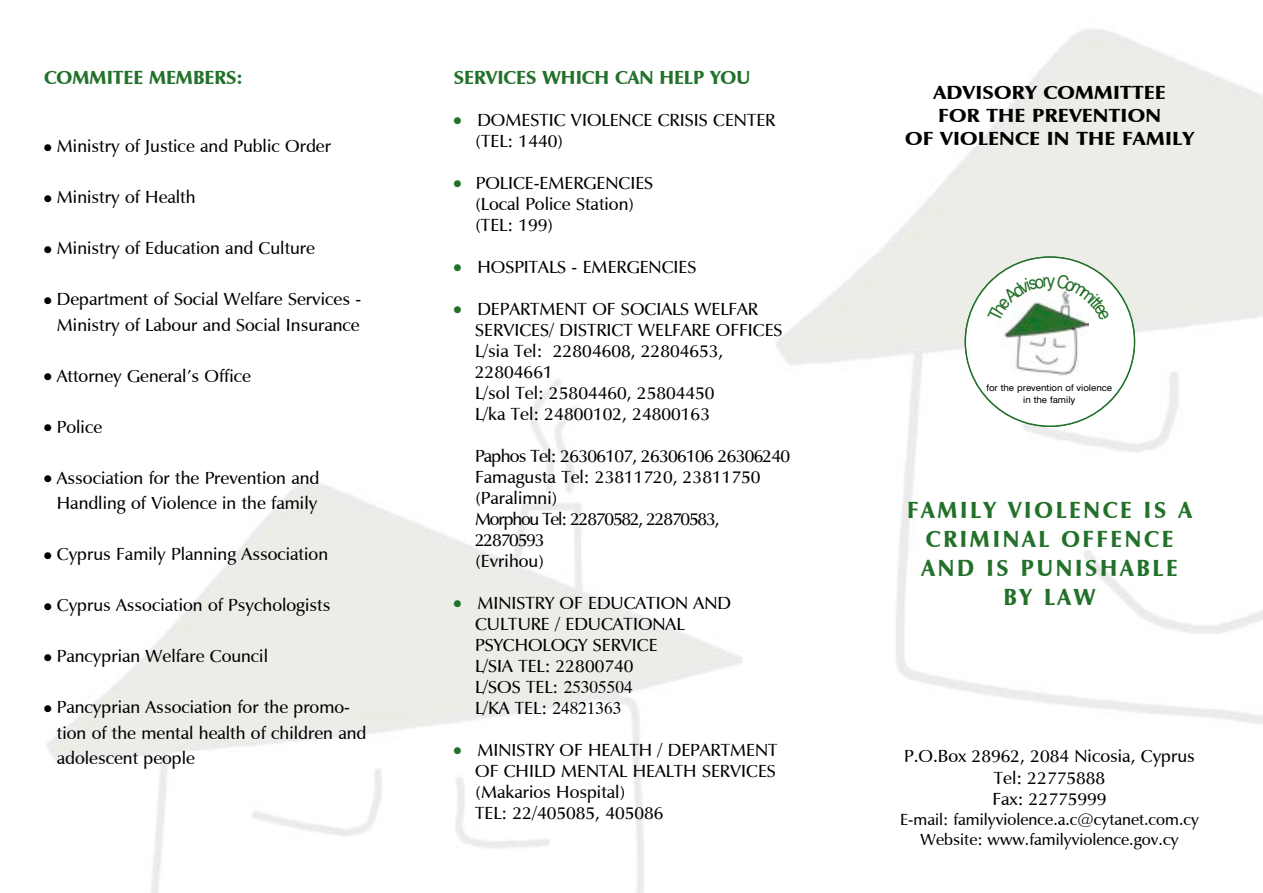
<style>
.page{position:relative;width:1263px;height:893px;background:#fff}
.page>*{position:absolute;margin:0;border:0;box-sizing:border-box;transform-origin:0 0}
.t1{font:24px/28.8px "UB Optima Bold";letter-spacing:.12em;color:#22712a;text-align:center;scale:.95 1}
.t2{font:19.5px "UB Optima Bold";letter-spacing:.01em;color:#000;scale:1.1 1}
.t3{font:19.5px "UB Optima Bold";color:#22712a}
.t4{font:18px/25.5px "UB Optima Normal";color:#000}
.t5{font:18px "UB Optima Normal";letter-spacing:-.065em;color:#000}
.t6{font:18px "UB Optima Normal";letter-spacing:-.04em;color:#000}
.t7{font:16.5px "UB Optima Normal";color:#000}
.t8{font:9px "UB Helvetica Normal";color:#000;scale:1.05 1}
.s1{color:#22712a}
.s2{font-family:"UB Times Normal"}
</style>
<div class="page">
<svg style="left:964px;top:256px;width:171px;height:171px"></svg>
<p class="t3" style="left:44px;top:66px;width:200px">COMMITEE MEMBERS:</p>
<p class="t4" style="left:44px;top:134px;width:288px">● Ministry of Justice and Public Order</p>
<p class="t4" style="left:44px;top:185px;width:153px">● Ministry of Health</p>
<p class="t4" style="left:44px;top:236px;width:273px">● Ministry of Education and Culture</p>
<p class="t4" style="left:44px;top:287px;width:319px;text-align:right">● Department of Social Welfare Services -<br>Ministry of Labour and Social Insurance</p>
<p class="t4" style="left:44px;top:364px;width:208px">● Attorney General’s Office</p>
<p class="t4" style="left:44px;top:415px;width:60px">● Police</p>
<p class="t4" style="left:44px;top:466px;width:277px;text-align:right">● Association for the Prevention and<br>Handling of Violence in the family</p>
<p class="t4" style="left:44px;top:542px;width:286px">● Cyprus Family Planning Association</p>
<p class="t4" style="left:44px;top:593px;width:288px">● Cyprus Association of Psychologists</p>
<p class="t4" style="left:44px;top:644px;width:226px">● Pancyprian Welfare Council</p>
<p class="t4" style="left:57px;top:695px;width:311px;text-indent:-13px">● Pancyprian Association for the promo&shy;tion of the mental health of children and adolescent people</p>
<p class="t3" style="left:454px;top:66px;width:298px">SERVICES WHICH CAN HELP YOU</p>
<p class="t4" style="left:454px;top:107px;width:323px"><span class="s1">●</span> DOMESTIC VIOLENCE CRISIS CENTER</p>
<p class="t4" style="left:475px;top:128px;width:90px">(TEL: 1440)</p>
<p class="t4" style="left:454px;top:170px;width:201px"><span class="s1">●</span> POLICE-EMERGENCIES</p>
<p class="t4" style="left:475px;top:191px;width:161px">(Local Police Station)</p>
<p class="t4" style="left:475px;top:212px;width:80px">(TEL: 199)</p>
<p class="t4" style="left:454px;top:254px;width:244px"><span class="s1">●</span> HOSPITALS - EMERGENCIES</p>
<p class="t4" style="left:454px;top:296px;width:306px"><span class="s1">●</span> DEPARTMENT OF SOCIALS WELFAR</p>
<p class="t4" style="left:475px;top:317px;width:309px">SERVICES/ DISTRICT WELFARE OFFICES</p>
<p class="t4" style="left:475px;top:341px;width:250px;line-height:21px">L/sia Tel: 22804608, 22804653,<br>22804661</p>
<p class="t4" style="left:475px;top:380px;width:241px">L/sol Tel: 25804460, 25804450</p>
<p class="t4" style="left:475px;top:401px;width:236px">L/ka Tel: 24800102, 24800163</p>
<p class="t6" style="left:475px;top:446px;width:317px">Paphos Tel: 26306107, 26306106 26306240</p>
<p class="t4" style="left:475px;top:464px;width:287px">Famagusta Tel: 23811720, 23811750</p>
<p class="t4" style="left:475px;top:485px;width:84px">(Paralimni)</p>
<p class="t5" style="left:475px;top:509px;width:246px">Morphou Tel: 22870582, 22870583,</p>
<p class="t5" style="left:475px;top:530px;width:71px">22870593</p>
<p class="t4" style="left:475px;top:548px;width:71px">(Evrihou)</p>
<p class="t4" style="left:454px;top:590px;width:279px"><span class="s1">●</span> MINISTRY OF EDUCATION AND</p>
<p class="t4" style="left:475px;top:614px;width:211px;line-height:21px">CULTURE / EDUCATIONAL<br>PSYCHOLOGY SERVICE</p>
<p class="t4" style="left:475px;top:653px;width:160px">L/SIA TEL: 22800740</p>
<p class="t4" style="left:475px;top:674px;width:159px">L/SOS TEL: <span class="s2">25305504</span></p>
<p class="t4" style="left:475px;top:695px;width:148px">L/KA TEL: <span class="s2">24821363</span></p>
<p class="t4" style="left:454px;top:737px;width:325px"><span class="s1">●</span> MINISTRY OF HEALTH / DEPARTMENT</p>
<p class="t4" style="left:475px;top:758px;width:302px">OF CHILD MENTAL HEALTH SERVICES</p>
<p class="t4" style="left:475px;top:779px;width:152px">(Makarios Hospital)</p>
<p class="t4" style="left:475px;top:800px;width:190px">TEL: 22/405085, 405086</p>
<p class="t2" style="left:933px;top:81px;width:213px">ADVISORY COMMITTEE</p>
<p class="t2" style="left:938px;top:105px;width:204px">FOR THE PREVENTION</p>
<p class="t2" style="left:905px;top:128px;width:264px">OF VIOLENCE IN THE FAMILY</p>
<p class="t8" style="left:986px;top:382px;width:121px">for the prevention of violence</p>
<p class="t8" style="left:1023px;top:394px;width:51px">in the family</p>
<p class="t1" style="left:907px;top:496px;width:301px">FAMILY VIOLENCE IS A<br>CRIMINAL OFFENCE</p>
<p class="t1" style="left:921px;top:554px;width:271px">AND IS PUNISHABLE</p>
<p class="t1" style="left:1003px;top:583px;width:99px">BY LAW</p>
<p class="t4" style="left:904px;top:744px;width:292px">P.O.Box 28962, 2084 Nicosia, Cyprus</p>
<p class="t4" style="left:994px;top:765px;width:113px">Tel: 22775888</p>
<p class="t4" style="left:992px;top:787px;width:116px">Fax: 22775999</p>
<p class="t7" style="left:900px;top:811px;width:300px">E-mail: familyviolence.a.c@cytanet.com.cy</p>
<p class="t7" style="left:920px;top:830px;width:260px">Website: www.familyviolence.gov.cy</p>
</div>
